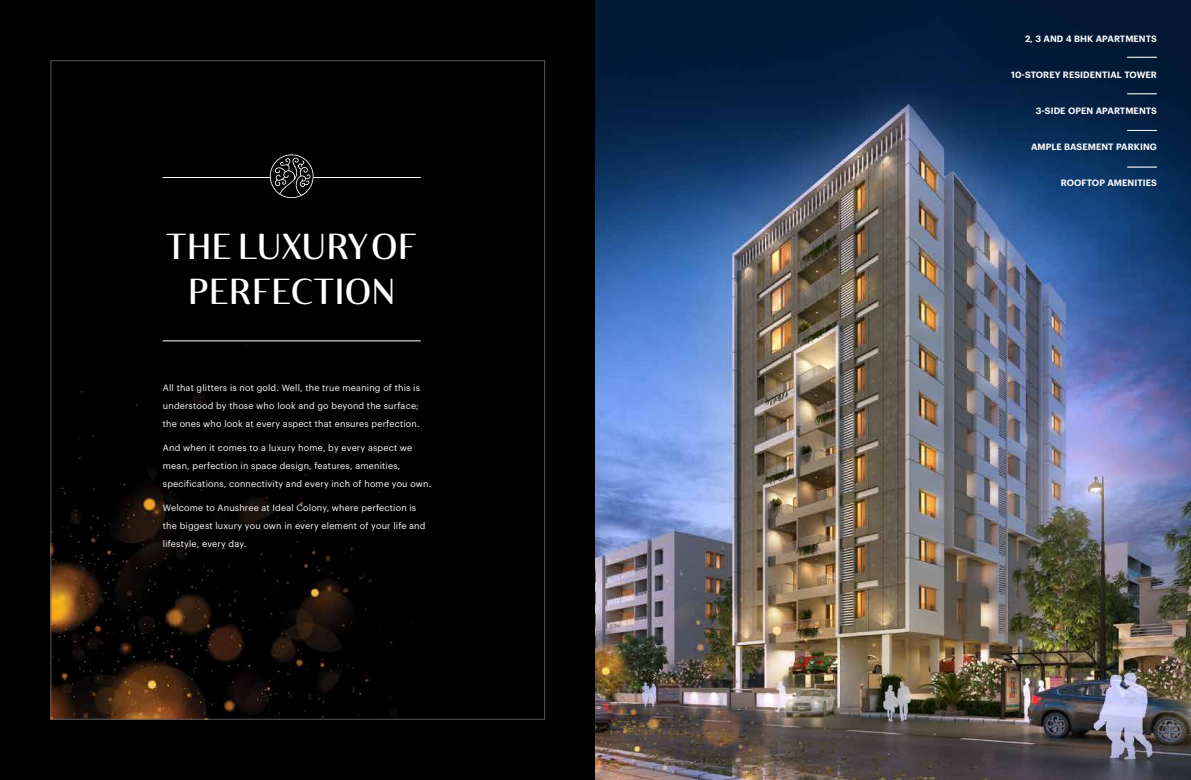
<style>
.page{position:relative;width:1191px;height:780px;background:#fff}
.page>*{position:absolute;margin:0;border:0;box-sizing:border-box;transform-origin:0 0}
.t1{font:600 36px/45px "Cabrito Contrast";color:#fff;text-align:center}
.t2{font:9px/18px "Graphik";letter-spacing:.02em;color:#fff}
.t3{font:600 9px "Graphik";letter-spacing:.005em;color:#fff}
</style>
<div class="page">
<div style="left:0;top:0;width:595px;height:780px;background:#000"></div>
<img style="left:52px;top:177px;width:369px;height:540px">
<img style="left:595px;top:0;width:596px;height:780px">
<hr style="left:1127px;top:57px;width:30px;height:1px;background:#fff">
<hr style="left:1127px;top:93px;width:30px;height:1px;background:#fff">
<hr style="left:1127px;top:130px;width:30px;height:1px;background:#fff">
<hr style="left:1127px;top:166px;width:30px;height:1px;background:#fff">
<svg style="left:269px;top:154px;width:45px;height:44px"></svg>
<hr style="left:163px;top:177px;width:107px;height:1px;background:#fff">
<hr style="left:163px;top:340px;width:258px;height:1px;background:#fff">
<hr style="left:313px;top:177px;width:108px;height:1px;background:#fff">
<h1 class="t1" style="left:166px;top:223px;width:253px">THE LUXURY OF<br>PERFECTION</h1>
<p class="t2" style="left:163px;top:378px;width:259px">All that glitters is not gold. Well, the true meaning of this is understood by those who look and go beyond the surface; the ones who look at every aspect that ensures perfection.</p>
<p class="t2" style="left:163px;top:438px;width:270px">And when it comes to a luxury home, by every aspect we mean, perfection in space design, features, amenities, specifications, connectivity and every inch of home you own.</p>
<p class="t2" style="left:163px;top:498px;width:264px">Welcome to Anushree at Ideal Colony, where perfection is the biggest luxury you own in every element of your life and lifestyle, every day.</p>
<p class="t3" style="left:1025px;top:32px;width:133px">2, 3 AND 4 BHK APARTMENTS</p>
<p class="t3" style="left:1011px;top:68px;width:147px">10-STOREY RESIDENTIAL TOWER</p>
<p class="t3" style="left:1035px;top:104px;width:123px">3-SIDE OPEN APARTMENTS</p>
<p class="t3" style="left:1031px;top:140px;width:127px">AMPLE BASEMENT PARKING</p>
<p class="t3" style="left:1060px;top:176px;width:98px">ROOFTOP AMENITIES</p>
</div>
